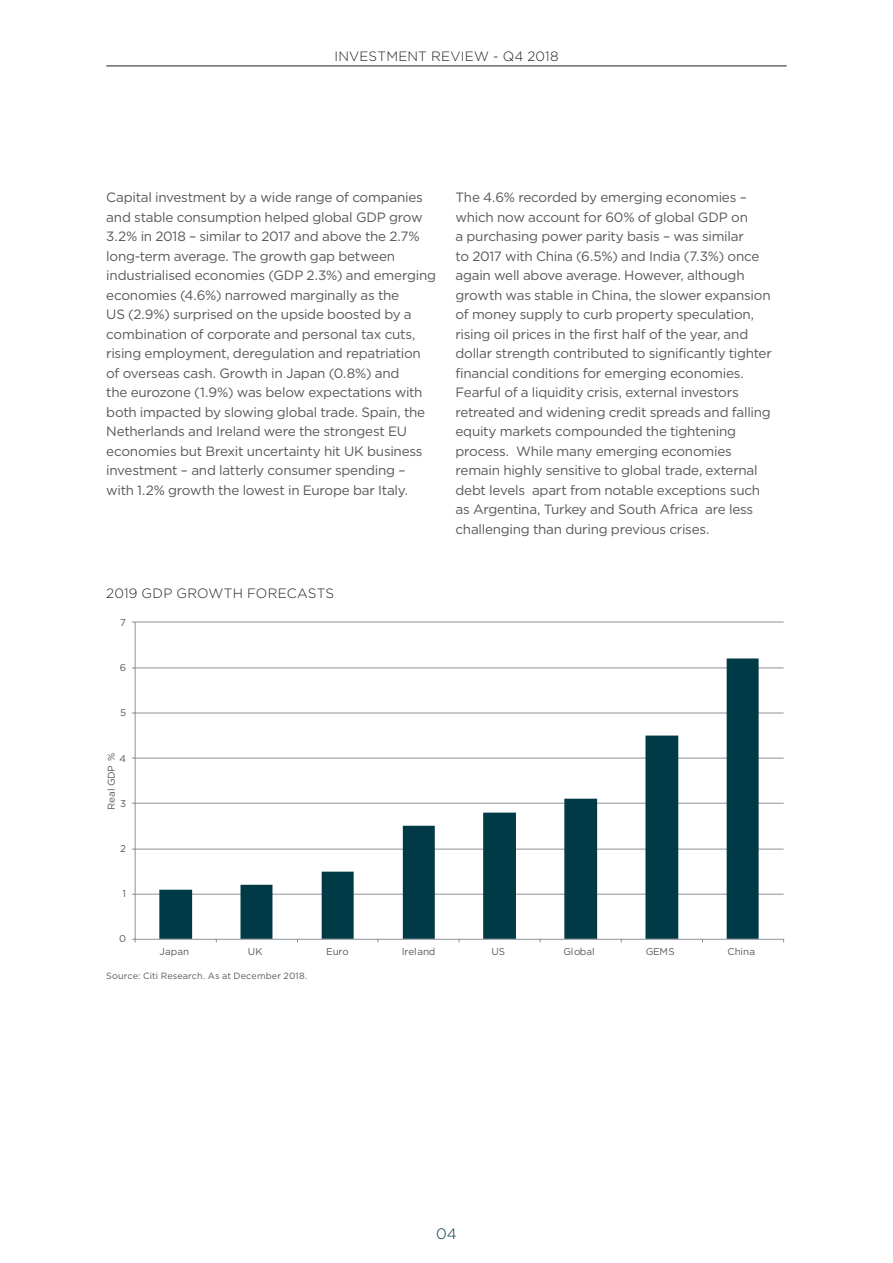
<style>
.page{position:relative;width:893px;height:1263px;background:#fff}
.page>*{position:absolute;margin:0;border:0;box-sizing:border-box;transform-origin:0 0}
.t1{font:300 15px "Gotham";color:#003a47}
.t2{font:13.5px/19.5px "Gotham";letter-spacing:-.02em;color:#57585a}
.t3{font:300 13.5px "Gotham HTF";letter-spacing:.015em;color:#231f20}
.t4{font:300 13.5px "Gotham";letter-spacing:.015em;color:#231f20}
.t5{font:9.9px "Gotham";color:#57585a}
.t6{font:9px "Gotham";letter-spacing:.015em;color:#57585a}
</style>
<div class="page">
<hr style="left:107px;top:66px;width:679px;height:1px;background:#231f20">
<hr style="left:135px;top:894px;width:649px;height:1px;background:#8d949b">
<hr style="left:135px;top:849px;width:649px;height:1px;background:#8d949b">
<hr style="left:135px;top:803px;width:649px;height:1px;background:#8d949b">
<hr style="left:135px;top:758px;width:649px;height:1px;background:#8d949b">
<hr style="left:135px;top:713px;width:649px;height:1px;background:#8d949b">
<hr style="left:135px;top:668px;width:649px;height:1px;background:#8d949b">
<hr style="left:135px;top:622px;width:649px;height:1px;background:#8d949b">
<svg style="left:159px;top:658px;width:600px;height:281px"></svg>
<hr style="left:135px;top:622px;width:1px;height:317px;background:#8d949b">
<hr style="left:135px;top:939px;width:649px;height:1px;background:#8d949b">
<p class="t3" style="left:334px;top:48px;width:226px">INVESTMENT REVIEW - Q4 2018</p>
<p class="t2" style="left:106px;top:187px;width:331px">Capital investment by a wide range of companies and stable consumption helped global GDP grow 3.2% in 2018 – similar to 2017 and above the 2.7% long-term average. The growth gap between industrialised economies (GDP 2.3%) and emerging economies (4.6%) narrowed marginally as the<br>US (2.9%) surprised on the upside boosted by a combination of corporate and personal tax cuts, rising employment, deregulation and repatriation of overseas cash. Growth in Japan (0.8%) and<br>the eurozone (1.9%) was below expectations with both impacted by slowing global trade. Spain, the Netherlands and Ireland were the strongest EU economies but Brexit uncertainty hit UK business investment – and latterly consumer spending – with 1.2% growth the lowest in Europe bar Italy.</p>
<p class="t2" style="left:455px;top:187px;width:318px">The 4.6% recorded by emerging economies – which now account for 60% of global GDP on<br>a purchasing power parity basis – was similar<br>to 2017 with China (6.5%) and India (7.3%) once again well above average. However, although growth was stable in China, the slower expansion of money supply to curb property speculation, rising oil prices in the first half of the year, and dollar strength contributed to significantly tighter financial conditions for emerging economies.<br>Fearful of a liquidity crisis, external investors retreated and widening credit spreads and falling equity markets compounded the tightening process. While many emerging economies remain highly sensitive to global trade, external debt levels apart from notable exceptions such as Argentina, Turkey and South Africa are less challenging than during previous crises.</p>
<p class="t4" style="left:106px;top:584px;width:229px">2019 GDP GROWTH FORECASTS</p>
<p class="t5" style="left:120px;top:616px;width:7px">7</p>
<p class="t5" style="left:120px;top:661px;width:8px">6</p>
<p class="t5" style="left:120px;top:706px;width:8px">5</p>
<p class="t5" style="left:105px;top:810px;width:59px;rotate:-90deg">Real GDP %</p>
<p class="t5" style="left:120px;top:752px;width:8px">4</p>
<p class="t5" style="left:120px;top:797px;width:8px">3</p>
<p class="t5" style="left:120px;top:842px;width:7px">2</p>
<p class="t5" style="left:123px;top:887px;width:5px">1</p>
<p class="t5" style="left:119px;top:932px;width:9px">0</p>
<p class="t5" style="left:159px;top:945px;width:31px">Japan</p>
<p class="t5" style="left:248px;top:945px;width:16px">UK</p>
<p class="t5" style="left:326px;top:945px;width:24px">Euro</p>
<p class="t5" style="left:402px;top:945px;width:35px">Ireland</p>
<p class="t5" style="left:491px;top:945px;width:15px">US</p>
<p class="t5" style="left:563px;top:945px;width:33px">Global</p>
<p class="t5" style="left:646px;top:945px;width:31px">GEMS</p>
<p class="t5" style="left:727px;top:945px;width:29px">China</p>
<p class="t6" style="left:106px;top:970px;width:203px">Source: Citi Research. As at December 2018.</p>
<p class="t1" style="left:436px;top:1224px;width:22px">04</p>
</div>
